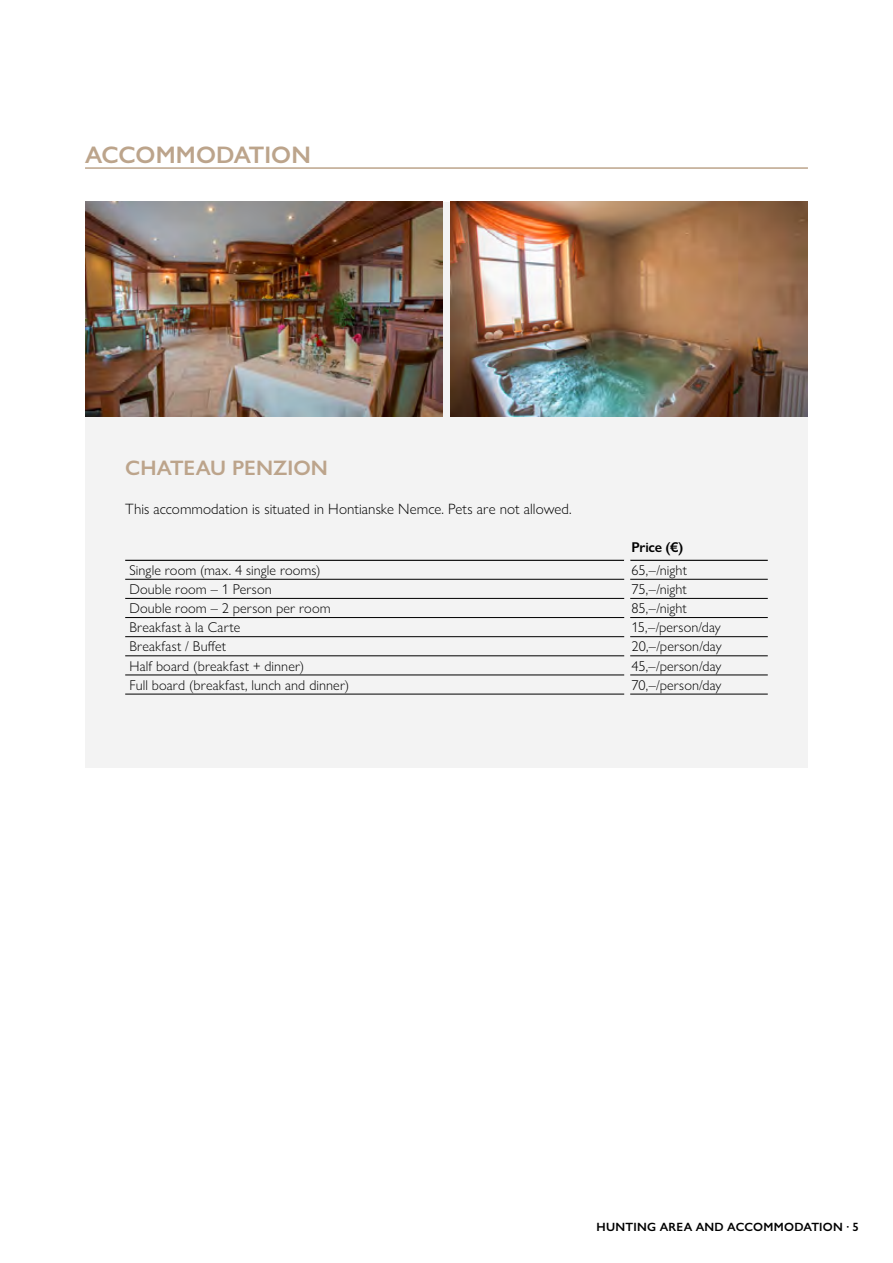
<style>
.page{position:relative;width:893px;height:1263px;background:#fff}
.page>*{position:absolute;margin:0;border:0;box-sizing:border-box;transform-origin:0 0}
.t1{font:600 24px "Gill Sans Nova";letter-spacing:-.005em;color:#bca48b}
.t2{font:600 21px "Gill Sans Nova";letter-spacing:.005em;color:#bca48b}
.t3{font:300 15px "Gill Sans Nova";letter-spacing:.005em;color:#000}
.t4{font:300 14.25px "Gill Sans Nova";letter-spacing:.01em;color:#000}
.t5{font:600 14.25px "Gill Sans Nova";letter-spacing:-.015em;color:#000}
.t6{font:600 12px "Gill Sans Nova";color:#000}
</style>
<div class="page">
<div style="left:85px;top:202px;width:723px;height:566px;background:#f3f3f3"></div>
<img style="left:85px;top:202px;width:358px;height:215px">
<img style="left:450px;top:202px;width:358px;height:215px">
<hr style="left:125px;top:560px;width:499px;height:1px;background:#000">
<hr style="left:630px;top:560px;width:138px;height:1px;background:#000">
<hr style="left:125px;top:579px;width:499px;height:1px;background:#000">
<hr style="left:630px;top:579px;width:138px;height:1px;background:#000">
<hr style="left:125px;top:598px;width:499px;height:1px;background:#000">
<hr style="left:630px;top:598px;width:138px;height:1px;background:#000">
<hr style="left:125px;top:617px;width:499px;height:1px;background:#000">
<hr style="left:630px;top:617px;width:138px;height:1px;background:#000">
<hr style="left:125px;top:636px;width:499px;height:1px;background:#000">
<hr style="left:630px;top:636px;width:138px;height:1px;background:#000">
<hr style="left:125px;top:655px;width:499px;height:1px;background:#000">
<hr style="left:630px;top:655px;width:138px;height:1px;background:#000">
<hr style="left:125px;top:675px;width:499px;height:1px;background:#000">
<hr style="left:630px;top:675px;width:138px;height:1px;background:#000">
<hr style="left:125px;top:694px;width:499px;height:1px;background:#000">
<hr style="left:630px;top:694px;width:138px;height:1px;background:#000">
<hr style="left:85px;top:167px;width:723px;height:2px;background:#bca48b">
<h1 class="t1" style="left:85px;top:140px;width:227px">ACCOMM ODATION</h1>
<h2 class="t2" style="left:125px;top:455px;width:204px">CHATEAU PENZION</h2>
<p class="t3" style="left:125px;top:500px;width:448px">This accommodation is situated in Hontianske Nemce. Pets are not allowed.</p>
<p class="t5" style="left:631px;top:538px;width:53px">PRICE (€)</p>
<p class="t4" style="left:129px;top:561px;width:192px">Single room (max. 4 single rooms)</p>
<p class="t4" style="left:631px;top:561px;width:57px">65,–/night</p>
<p class="t4" style="left:129px;top:580px;width:144px">Double room – 1 Person</p>
<p class="t4" style="left:631px;top:580px;width:57px">75,–/night</p>
<p class="t4" style="left:129px;top:600px;width:203px">Double room – 2 person per room</p>
<p class="t4" style="left:631px;top:600px;width:57px">85,–/night</p>
<p class="t4" style="left:129px;top:619px;width:112px">Breakfast à la Carte</p>
<p class="t4" style="left:631px;top:619px;width:91px">15,–/person/day</p>
<p class="t4" style="left:129px;top:638px;width:98px">Breakfast / Buffet</p>
<p class="t4" style="left:631px;top:638px;width:92px">20,–/person/day</p>
<p class="t4" style="left:129px;top:657px;width:176px">Half board (breakfast + dinner)</p>
<p class="t4" style="left:631px;top:657px;width:91px">45,–/person/day</p>
<p class="t4" style="left:129px;top:676px;width:221px">Full board (breakfast, lunch and dinner)</p>
<p class="t4" style="left:631px;top:676px;width:92px">70,–/person/day</p>
<p class="t6" style="left:597px;top:1219px;width:19px">HUNTING</p>
<p class="t6" style="left:660px;top:1219px;width:10px">AREA</p>
<p class="t6" style="left:696px;top:1219px;width:11px">AND</p>
<p class="t6" style="left:727px;top:1219px;width:10px">ACCO</p>
<p class="t6" style="left:763px;top:1219px;width:30px">MMODATION</p>
<p class="t6" style="left:846px;top:1219px;width:14px">· 5</p>
</div>
